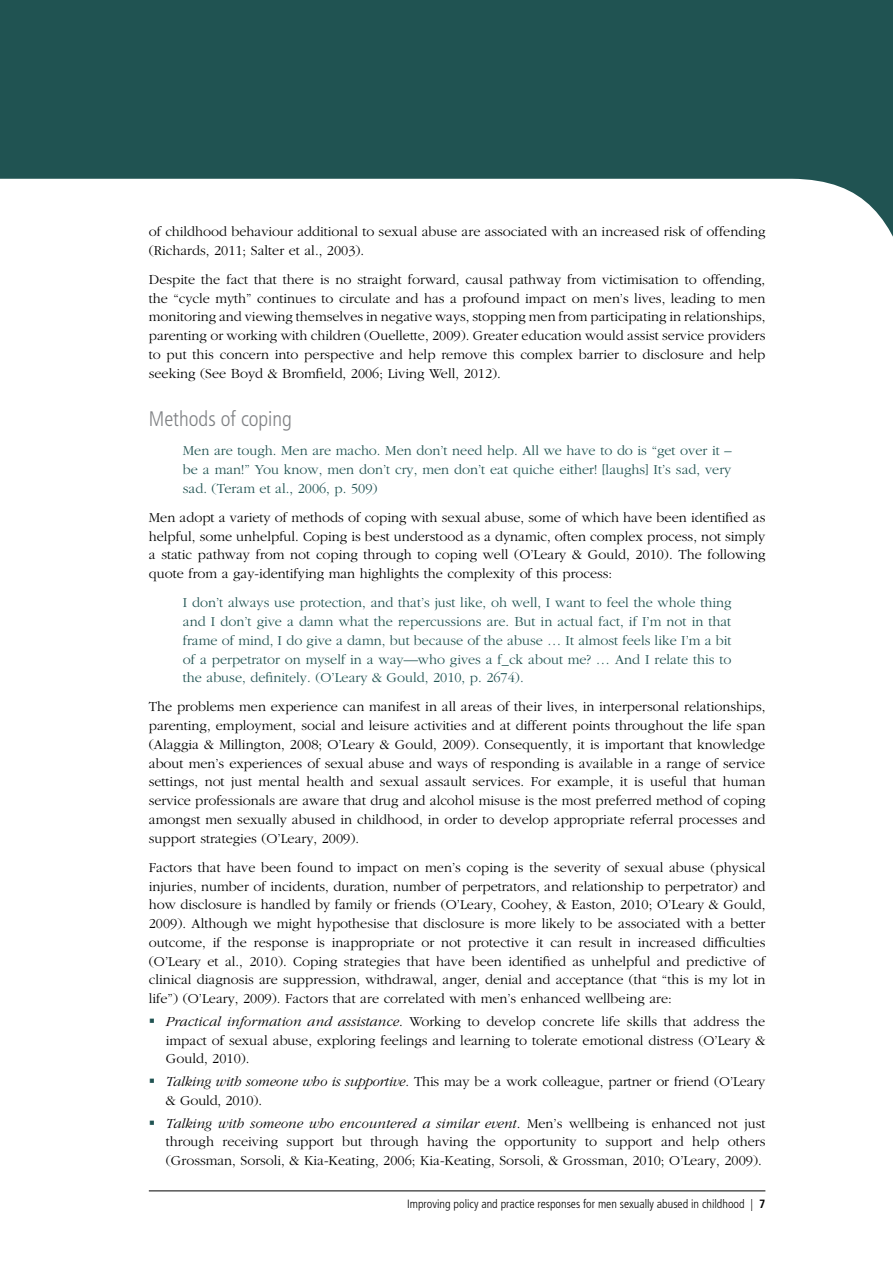
<style>
.page{position:relative;width:893px;height:1263px;background:#fff}
.page>*{position:absolute;margin:0;border:0;box-sizing:border-box;transform-origin:0 0}
.Heading_2{font:300 condensed 21px "Frutiger LT";color:#808285}
.Body_text{font:300 14.25px/18.8px "Garamond";color:#000;text-align:justify}
.t1{font:300 14.25px/18.8px "Garamond";color:#205352;text-align:justify}
.t2{font:300 condensed 12px "Frutiger LT";color:#000}
.s1{color:#205352}
.s2{font-style:italic}
.s3{font-weight:700}
</style>
<div class="page">
<hr style="left:149px;top:1190px;width:616px;height:1px;background:#000">
<svg style="left:0;top:0;width:893px;height:237px;fill:#205352"></svg>
<p class="Body_text" style="left:149px;top:222px;width:618px">of childhood behaviour additional to sexual abuse are associated with an increased risk of offending (Richards, 2011; Salter et al., 2003).</p>
<p class="Body_text" style="left:149px;top:270px;width:618px">Despite the fact that there is no straight forward, causal pathway from victimisation to offending, the “cycle myth” continues to circulate and has a profound impact on men’s lives, leading to men monitoring and viewing themselves in negative ways, stopping men from participating in relationships, parenting or working with children (Ouellette, 2009). Greater education would assist service providers to put this concern into perspective and help remove this complex barrier to disclosure and help seeking (See Boyd &amp; Bromfield, 2006; Living Well, 2012).</p>
<h3 class="Heading_2" style="left:149px;top:407px;width:145px">Methods of coping</h3>
<p class="t1" style="left:183px;top:442px;width:550px">Men are tough. Men are macho. Men don’t need help. All we have to do is “get over it – be a man!” You know, men don’t cry, men don’t eat quiche either! [laughs] It’s sad, very sad. (Teram et al., 2006, p. 509)</p>
<p class="Body_text" style="left:149px;top:508px;width:618px">Men adopt a variety of methods of coping with sexual abuse, some of which have been identified as helpful, some unhelpful. Coping is best understood as a dynamic, often complex process, not simply a static pathway from not coping through to coping well (O’Leary &amp; Gould, 2010). The following quote from a gay-identifying man highlights the complexity of this process:</p>
<p class="t1" style="left:183px;top:594px;width:550px">I don’t always use protection, and that’s just like, oh well, I want to feel the whole thing and I don’t give a damn what the repercussions are. But in actual fact, if I’m not in that frame of mind, I do give a damn, but because of the abuse … It almost feels like I’m a bit of a perpetrator on myself in a way—who gives a f_ck about me? … And I relate this to the abuse, definitely. (O’Leary &amp; Gould, 2010, p. 2674).</p>
<p class="Body_text" style="left:149px;top:698px;width:618px">The problems men experience can manifest in all areas of their lives, in interpersonal relationships, parenting, employment, social and leisure activities and at different points throughout the life span (Alaggia &amp; Millington, 2008; O’Leary &amp; Gould, 2009). Consequently, it is important that knowledge about men’s experiences of sexual abuse and ways of responding is available in a range of service settings, not just mental health and sexual assault services. For example, it is useful that human service professionals are aware that drug and alcohol misuse is the most preferred method of coping amongst men sexually abused in childhood, in order to develop appropriate referral processes and support strategies (O’Leary, 2009).</p>
<p class="Body_text" style="left:149px;top:858px;width:618px">Factors that have been found to impact on men’s coping is the severity of sexual abuse (physical injuries, number of incidents, duration, number of perpetrators, and relationship to perpetrator) and how disclosure is handled by family or friends (O’Leary, Coohey, &amp; Easton, 2010; O’Leary &amp; Gould, 2009). Although we might hypothesise that disclosure is more likely to be associated with a better outcome, if the response is inappropriate or not protective it can result in increased difficulties (O’Leary et al., 2010). Coping strategies that have been identified as unhelpful and predictive of clinical diagnosis are suppression, withdrawal, anger, denial and acceptance (that “this is my lot in life”) (O’Leary, 2009). Factors that are correlated with men’s enhanced wellbeing are:</p>
<p class="Body_text" style="left:166px;top:1012px;width:601px;text-indent:-17px"><span class="s1">▪</span> <span class="s2">Practical information and assistance</span>. Working to develop concrete life skills that address the impact of sexual abuse, exploring feelings and learning to tolerate emotional distress (O’Leary &amp; Gould, 2010).</p>
<p class="Body_text" style="left:166px;top:1072px;width:601px;text-indent:-17px"><span class="s1">▪</span> <span class="s2">Talking with someone who is supportive</span>. This may be a work colleague, partner or friend (O’Leary &amp; Gould, 2010).</p>
<p class="Body_text" style="left:166px;top:1114px;width:601px;text-indent:-17px"><span class="s1">▪</span> <span class="s2">Talking with someone who encountered a similar event</span>. Men’s wellbeing is enhanced not just through receiving support but through having the opportunity to support and help others (Grossman, Sorsoli, &amp; Kia-Keating, 2006; Kia-Keating, Sorsoli, &amp; Grossman, 2010; O’Leary, 2009).</p>
<p class="t2" style="left:407px;top:1197px;width:360px">Improving policy and practice responses for men sexually abused in childhood | <span class="s3">7</span></p>
</div>
